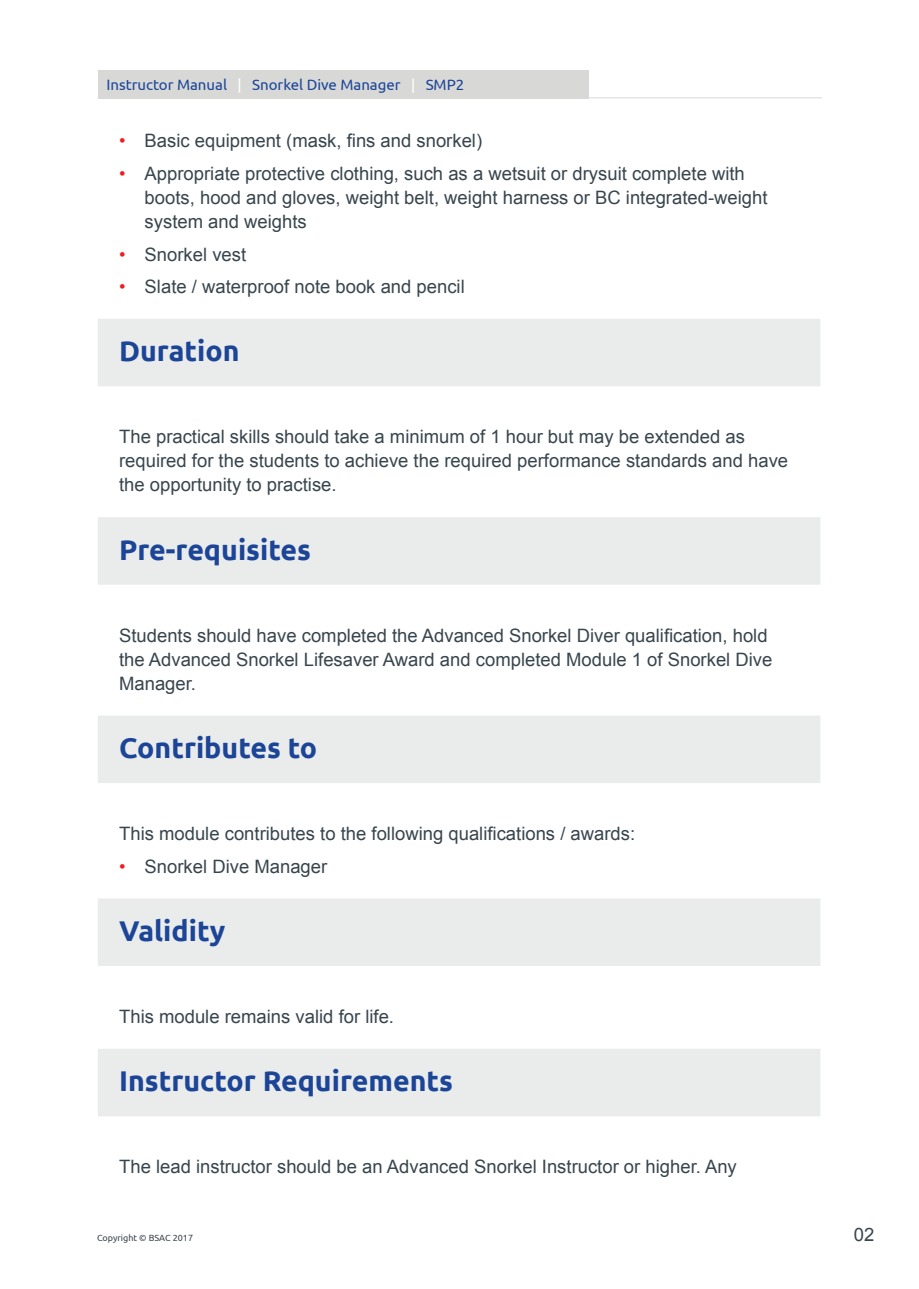
<style>
.page{position:relative;width:919px;height:1289px;background:#fff}
.page>*{position:absolute;margin:0;border:0;box-sizing:border-box;transform-origin:0 0}
.Section_subhead_1_li{font:700 28.5px "Ubuntu";color:#1c4598}
.Body_copy{font:18.45px/24px "Arial";color:#38454d}
.t1{font:15px "Ubuntu";color:#1c4598}
.t2{font:9px "Ubuntu";color:#38454d}
.s1{color:#fff}
.s2{color:#ee1d23}
</style>
<div class="page">
<hr style="left:98px;top:97px;width:723px;height:1px;background:#d8d9d7">
<div style="left:98px;top:70px;width:490px;height:28px;background:#d8d9d7"></div>
<div style="left:98px;top:319px;width:722px;height:67px;background:#eaeceb"></div>
<div style="left:98px;top:517px;width:722px;height:67px;background:#eaeceb"></div>
<div style="left:98px;top:715px;width:722px;height:68px;background:#eaeceb"></div>
<div style="left:98px;top:898px;width:722px;height:67px;background:#eaeceb"></div>
<div style="left:98px;top:1048px;width:722px;height:68px;background:#eaeceb"></div>
<p class="t1" style="left:106px;top:76px;width:359px">Instructor Manual <span class="s1">|</span> Snorkel Dive Manager <span class="s1">|</span> SMP2</p>
<p class="Body_copy" style="left:119px;top:129px;width:364px"><span class="s2">•</span> Basic equipment (mask, fins and snorkel)</p>
<p class="Body_copy" style="left:145px;top:162px;width:624px;text-indent:-26px"><span class="s2">•</span> Appropriate protective clothing, such as a wetsuit or drysuit complete with boots, hood and gloves, weight belt, weight harness or BC integrated-weight system and weights</p>
<p class="Body_copy" style="left:119px;top:242px;width:129px"><span class="s2">•</span> Snorkel vest</p>
<p class="Body_copy" style="left:119px;top:275px;width:347px"><span class="s2">•</span> Slate / waterproof note book and pencil</p>
<p class="Section_subhead_1_li" style="left:119px;top:334px;width:122px">Duration</p>
<p class="Body_copy" style="left:119px;top:425px;width:670px">The practical skills should take a minimum of 1 hour but may be extended as required for the students to achieve the required performance standards and have the opportunity to practise.</p>
<p class="Section_subhead_1_li" style="left:119px;top:532px;width:193px">Pre-requisites</p>
<p class="Body_copy" style="left:119px;top:623px;width:654px">Students should have completed the Advanced Snorkel Diver qualification, hold the Advanced Snorkel Lifesaver Award and completed Module 1 of Snorkel Dive<br>Manager.</p>
<p class="Section_subhead_1_li" style="left:119px;top:730px;width:199px">Contributes to</p>
<p class="Body_copy" style="left:119px;top:821px;width:517px">This module contributes to the following qualifications / awards:</p>
<p class="Body_copy" style="left:119px;top:854px;width:210px"><span class="s2">•</span> Snorkel Dive Manager</p>
<p class="Section_subhead_1_li" style="left:119px;top:913px;width:108px">Validity</p>
<p class="Body_copy" style="left:119px;top:1004px;width:276px">This module remains valid for life.</p>
<p class="Section_subhead_1_li" style="left:119px;top:1063px;width:335px">Instructor Requirements</p>
<p class="Body_copy" style="left:119px;top:1155px;width:619px">The lead instructor should be an Advanced Snorkel Instructor or higher. Any</p>
<p class="t2" style="left:97px;top:1232px;width:97px">Copyright © BSAC 2017</p>
<p class="Body_copy" style="left:853px;top:1222px;width:22px">02</p>
</div>
